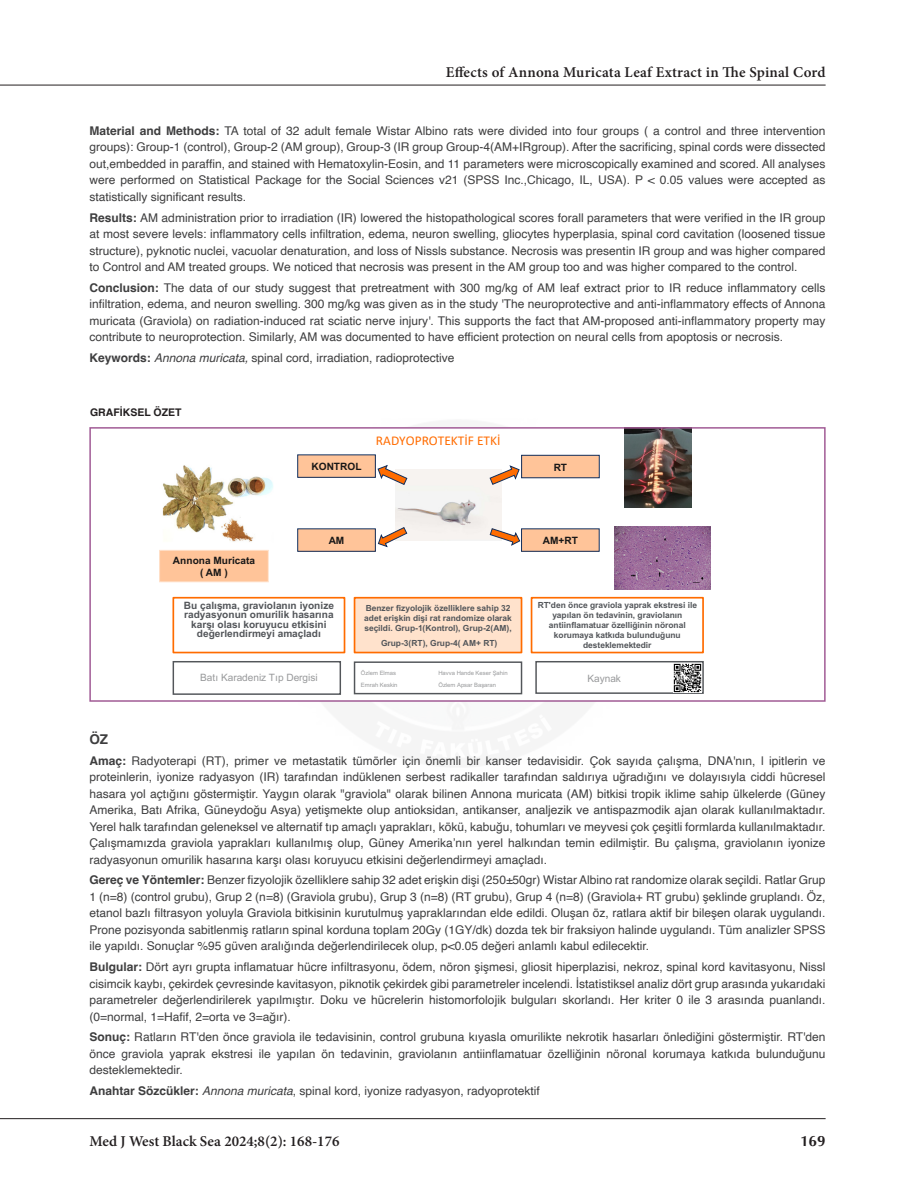
<style>
.page{position:relative;width:915px;height:1191px;background:#fff}
.page>*{position:absolute;margin:0;border:0;box-sizing:border-box;transform-origin:0 0}
.t1{font:600 15px "Minion Pro";letter-spacing:.01em;color:#231f20}
.t2{font:700 15px "Optima";color:#231f20}
.t3{font:13.5px "Calibri";color:#ff6c00}
.t4{font:700 13.5px "Helvetica";color:#3e3e3f}
.t5{font:12px/16.5px "Helvetica";color:#3e3e3f;text-align:justify}
.t6{font:700 10.5px "Helvetica";color:#231f20}
.t7{font:700 10.05px/9.6px "Arial";letter-spacing:-.005em;color:#53565a;text-align:center}
.t8{font:700 10.05px/11.7px "Arial";letter-spacing:-.005em;color:#181717;text-align:center}
.t9{font:10.05px "Arial";letter-spacing:-.005em;color:#98999b}
.t10{font:700 8.4px/10.1px "Arial";letter-spacing:-.005em;color:#53565a}
.t11{font:5.85px/11.9px "Arial";color:#98999b}
.s1{font-weight:700}
.s2{font-style:italic}
</style>
<div class="page">
<hr style="left:0;top:85px;width:825px;height:1px;background:#231f20">
<hr style="left:0;top:1118px;width:825px;height:1px;background:#231f20">
<div style="left:172px;top:661px;width:169px;height:34px;border:1px solid #53565a"></div>
<div style="left:353px;top:661px;width:169px;height:33px;border:1px solid #53565a"></div>
<div style="left:535px;top:661px;width:168px;height:33px;border:1px solid #53565a"></div>
<div style="left:172px;top:597px;width:173px;height:56px;border:2px solid #ff6c00"></div>
<div style="left:354px;top:598px;width:167px;height:54px;background:#ffe2cc"></div>
<div style="left:353px;top:597px;width:169px;height:56px;border:2px solid #ff6c00"></div>
<div style="left:530px;top:597px;width:173px;height:56px;border:2px solid #ff6c00"></div>
<img style="left:673px;top:664px;width:28px;height:28px">
<img style="left:162px;top:465px;width:111px;height:77px">
<img style="left:395px;top:469px;width:106px;height:71px">
<div style="left:297px;top:529px;width:78px;height:22px;background:#ffc499"></div>
<div style="left:297px;top:528px;width:78px;height:24px;border:1px solid #112f5d"></div>
<div style="left:521px;top:529px;width:78px;height:22px;background:#ffc499"></div>
<div style="left:521px;top:528px;width:78px;height:24px;border:1px solid #112f5d"></div>
<div style="left:297px;top:455px;width:78px;height:22px;background:#ffc499"></div>
<div style="left:297px;top:454px;width:78px;height:24px;border:1px solid #112f5d"></div>
<div style="left:521px;top:455px;width:78px;height:23px;background:#ffc499"></div>
<div style="left:521px;top:455px;width:78px;height:23px;border:1px solid #112f5d"></div>
<div style="left:159px;top:550px;width:109px;height:32px;background:#ffc499"></div>
<div style="left:159px;top:550px;width:109px;height:32px;border:1px solid #ffe2cc"></div>
<svg style="left:489px;top:465px;width:31px;height:20px"></svg>
<svg style="left:489px;top:527px;width:31px;height:19px"></svg>
<svg style="left:377px;top:526px;width:30px;height:22px"></svg>
<svg style="left:377px;top:465px;width:31px;height:20px"></svg>
<img style="left:624px;top:430px;width:67px;height:77px">
<img style="left:614px;top:526px;width:96px;height:64px">
<div style="left:89px;top:427px;width:736px;height:274px;border:2px solid #a15b95"></div>
<p class="t1" style="left:445px;top:61px;width:381px">Effects of Annona Muricata Leaf Extract in The Spinal Cord</p>
<p class="t5" style="left:89px;top:123px;width:737px"><span class="s1">Material and Methods:</span> TA total of 32 adult female Wistar Albino rats were divided into four groups ( a control and three intervention groups): Group-1 (control), Group-2 (AM group), Group-3 (IR group Group-4(AM+IRgroup). After the sacrificing, spinal cords were dissected out,embedded in paraffin, and stained with Hematoxylin-Eosin, and 11 parameters were microscopically examined and scored. All analyses were performed on Statistical Package for the Social Sciences v21 (SPSS Inc.,Chicago, IL, USA). P &lt; 0.05 values were accepted as statistically significant results.</p>
<p class="t5" style="left:89px;top:210px;width:737px"><span class="s1">Results:</span> AM administration prior to irradiation (IR) lowered the histopathological scores forall parameters that were verified in the IR group at most severe levels: inflammatory cells infiltration, edema, neuron swelling, gliocytes hyperplasia, spinal cord cavitation (loosened tissue structure), pyknotic nuclei, vacuolar denaturation, and loss of Nissls substance. Necrosis was presentin IR group and was higher compared to Control and AM treated groups. We noticed that necrosis was present in the AM group too and was higher compared to the control.</p>
<p class="t5" style="left:89px;top:280px;width:737px"><span class="s1">Conclusion:</span> The data of our study suggest that pretreatment with 300 mg/kg of AM leaf extract prior to IR reduce inflammatory cells infiltration, edema, and neuron swelling. 300 mg/kg was given as in the study 'The neuroprotective and anti-inflammatory effects of Annona muricata (Graviola) on radiation-induced rat sciatic nerve injury'. This supports the fact that AM-proposed anti-inflammatory property may contribute to neuroprotection. Similarly, AM was documented to have efficient protection on neural cells from apoptosis or necrosis.</p>
<p class="t5" style="left:89px;top:350px;width:366px"><span class="s1">Keywords:</span> <span class="s2">Annona muricata,</span> spinal cord, irradiation, radioprotective</p>
<p class="t6" style="left:90px;top:406px;width:93px">GRAFIKSEL ÖZET</p>
<p class="t8" style="left:173px;top:555px;width:83px">Annona Muricata ( AM )</p>
<p class="t3" style="left:376px;top:431px;width:126px">RADYOPROTEKTİF ETKİ</p>
<p class="t8" style="left:311px;top:461px;width:51px">KONTROL</p>
<p class="t8" style="left:553px;top:461px;width:15px">RT</p>
<p class="t8" style="left:328px;top:535px;width:17px">AM</p>
<p class="t8" style="left:542px;top:535px;width:36px">AM+RT</p>
<p class="t7" style="left:184px;top:600px;width:151px">Bu çalışma, graviolanın iyonize radyasyonun omurilik hasarına karşı olası koruyucu etkisini değerlendirmeyi amaçladı</p>
<p class="t10" style="left:364px;top:602px;width:149px">Benzer fizyolojik özelliklere sahip 32 adet erişkin dişi rat randomize olarak seçildi. Grup-1(Kontrol), Grup-2(AM),</p>
<p class="t10" style="left:381px;top:638px;width:118px">Grup-3(RT), Grup-4( AM+ RT)</p>
<p class="t10" style="left:537px;top:600px;width:161px;text-align:center">RT'den önce graviola yaprak ekstresi ile yapılan ön tedavinin, graviolanın antiinflamatuar özelliğinin nöronal korumaya katkıda bulunduğunu desteklemektedir</p>
<p class="t9" style="left:200px;top:670px;width:119px">Batı Karadeniz Tıp Dergisi</p>
<p class="t11" style="left:361px;top:666px;width:38px">Özlem Elmas<br>Emrah Keskin</p>
<p class="t11" style="left:438px;top:666px;width:71px">Havva Hande Keser Şahin<br>Özlem Apsar Başaran</p>
<p class="t9" style="left:587px;top:672px;width:35px">Kaynak</p>
<p class="t4" style="left:89px;top:731px;width:20px">ÖZ</p>
<p class="t5" style="left:89px;top:752px;width:737px"><span class="s1">Amaç:</span> Radyoterapi (RT), primer ve metastatik tümörler için önemli bir kanser tedavisidir. Çok sayıda çalışma, DNA'nın, l ipitlerin ve proteinlerin, iyonize radyasyon (IR) tarafından indüklenen serbest radikaller tarafından saldırıya uğradığını ve dolayısıyla ciddi hücresel hasara yol açtığını göstermiştir. Yaygın olarak "graviola" olarak bilinen Annona muricata (AM) bitkisi tropik iklime sahip ülkelerde (Güney Amerika, Batı Afrika, Güneydoğu Asya) yetişmekte olup antioksidan, antikanser, analjezik ve antispazmodik ajan olarak kullanılmaktadır.<br>Yerel halk tarafından geleneksel ve alternatif tıp amaçlı yaprakları, kökü, kabuğu, tohumları ve meyvesi çok çeşitli formlarda kullanılmaktadır.<br>Çalışmamızda graviola yaprakları kullanılmış olup, Güney Amerika’nın yerel halkından temin edilmiştir. Bu çalışma, graviolanın iyonize radyasyonun omurilik hasarına karşı olası koruyucu etkisini değerlendirmeyi amaçladı.</p>
<p class="t5" style="left:89px;top:872px;width:737px"><span class="s1">Gereç ve Yöntemler:</span> Benzer fizyolojik özelliklere sahip 32 adet erişkin dişi (250±50gr) Wistar Albino rat randomize olarak seçildi. Ratlar Grup 1 (n=8) (control grubu), Grup 2 (n=8) (Graviola grubu), Grup 3 (n=8) (RT grubu), Grup 4 (n=8) (Graviola+ RT grubu) şeklinde gruplandı. Öz, etanol bazlı filtrasyon yoluyla Graviola bitkisinin kurutulmuş yapraklarından elde edildi. Oluşan öz, ratlara aktif bir bileşen olarak uygulandı.<br>Prone pozisyonda sabitlenmiş ratların spinal korduna toplam 20Gy (1GY/dk) dozda tek bir fraksiyon halinde uygulandı. Tüm analizler SPSS ile yapıldı. Sonuçlar %95 güven aralığında değerlendirilecek olup, p&lt;0.05 değeri anlamlı kabul edilecektir.</p>
<p class="t5" style="left:89px;top:959px;width:737px"><span class="s1">Bulgular:</span> Dört ayrı grupta inflamatuar hücre infiltrasyonu, ödem, nöron şişmesi, gliosit hiperplazisi, nekroz, spinal kord kavitasyonu, Nissl cisimcik kaybı, çekirdek çevresinde kavitasyon, piknotik çekirdek gibi parametreler incelendi. İstatistiksel analiz dört grup arasında yukarıdaki parametreler değerlendirilerek yapılmıştır. Doku ve hücrelerin histomorfolojik bulguları skorlandı. Her kriter 0 ile 3 arasında puanlandı. (0=normal, 1=Hafif, 2=orta ve 3=ağır).</p>
<p class="t5" style="left:89px;top:1029px;width:737px"><span class="s1">Sonuç:</span> Ratların RT'den önce graviola ile tedavisinin, control grubuna kıyasla omurilikte nekrotik hasarları önlediğini göstermiştir. RT'den önce graviola yaprak ekstresi ile yapılan ön tedavinin, graviolanın antiinflamatuar özelliğinin nöronal korumaya katkıda bulunduğunu desteklemektedir.</p>
<p class="t5" style="left:89px;top:1083px;width:452px"><span class="s1">Anahtar Sözcükler:</span> <span class="s2">Annona muricata</span>, spinal kord, iyonize radyasyon, radyoprotektif</p>
<p class="t1" style="left:89px;top:1130px;width:251px">Med J West Black Sea 2024;8(2): 168-176</p>
<p class="t2" style="left:800px;top:1132px;width:27px">169</p>
</div>
